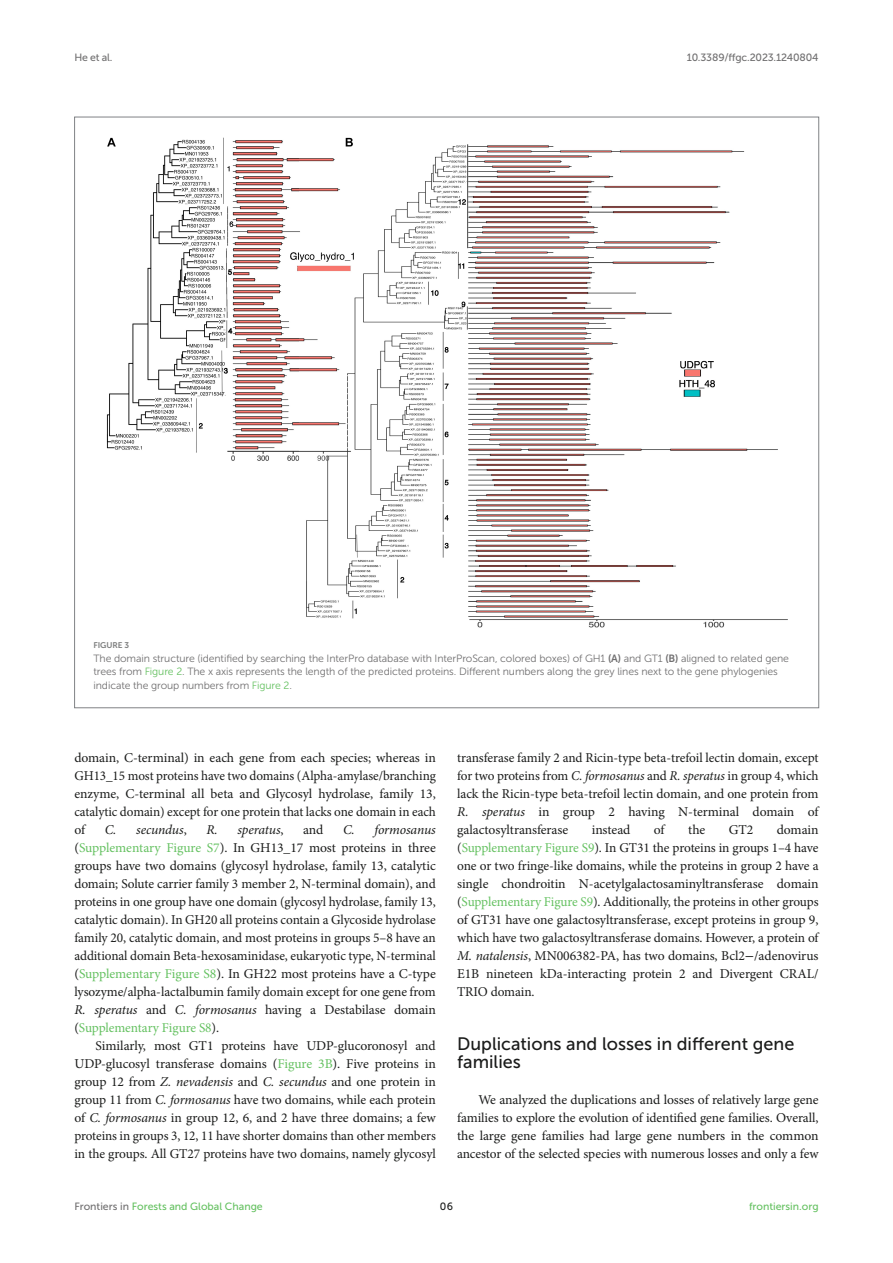
<style>
.page{position:relative;width:893px;height:1263px;background:#fff}
.page>*{position:absolute;margin:0;border:0;box-sizing:border-box;transform-origin:0 0}
.HEAD_2{font:18px/18px "Museo Sans 500";color:#1b1c1b}
.TEXT{font:13.5px/18px "Minion Pro";letter-spacing:-.01em;color:#1b1c1b;text-align:justify}
.TEXT_FLUSH{font:13.5px/18px "Minion Pro";letter-spacing:-.005em;color:#1b1c1b;text-align:justify}
.TEXT-2{font:italic 13.5px "Minion Pro";letter-spacing:-.01em;color:#1b1c1b}
.FIG_LEG{font:10.5px/13.5px "Museo Sans 300";letter-spacing:-.01em;color:#706f70}
.t1{font:10.5px "Museo Sans 500";color:#65c161}
.t2{font:10.5px "Museo Sans 500";letter-spacing:-.015em;color:#706f70}
.t3{font:10.5px "Museo Sans 500";color:#1b1c1b}
.FIG_HD{font:8.25px "Museo Sans 700";letter-spacing:-.01em;color:#7e7f7f}
.s1{font-family:"Museo Sans 700"}
.s2{color:#65c161}
.s3{font-style:italic}
.s4{font-style:normal}
.s5{font-family:"STIX General"}
.s6{color:#706f70}
</style>
<div class="page">
<img style="left:106px;top:137px;width:682px;height:491px">
<p class="t2" style="left:74px;top:51px;width:40px">He et al.</p>
<p class="t2" style="left:687px;top:51px;width:133px">10.3389/ffgc.2023.1240804</p>
<p class="FIG_HD" style="left:94px;top:641px;width:37px">FIGURE 3</p>
<p class="FIG_LEG" style="left:94px;top:651px;width:697px">The domain structure (identified by searching the InterPro database with InterProScan, colored boxes) of GH1 <span class="s1">(A)</span> and GT1 <span class="s1">(B)</span> aligned to related gene trees from <span class="s2">Figure 2</span>. The x axis represents the length of the predicted proteins. Different numbers along the grey lines next to the gene phylogenies indicate the group numbers from <span class="s2">Figure 2</span>.</p>
<p class="TEXT" style="left:74px;top:749px;width:363px">domain, C-terminal) in each gene from each species; whereas in GH13_15 most proteins have two domains (Alpha-amylase/branching enzyme, C-terminal all beta and Glycosyl hydrolase, family 13, catalytic domain) except for one protein that lacks one domain in each of</p>
<p class="TEXT" style="left:74px;top:821px;width:363px;text-indent:269px"><span class="s3">C. formosanus </span>(<span class="s2">Supplementary Figure S7</span>). In GH13_17 most proteins in three groups have two domains (glycosyl hydrolase, family 13, catalytic domain; Solute carrier family 3 member 2, N-terminal domain), and proteins in one group have one domain (glycosyl hydrolase, family 13, catalytic domain). In GH20 all proteins contain a Glycoside hydrolase family 20, catalytic domain, and most proteins in groups 5–8 have an additional domain Beta-hexosaminidase, eukaryotic type, N-terminal (<span class="s2">Supplementary Figure S8</span>). In GH22 most proteins have a C-type lysozyme/alpha-lactalbumin family domain except for one gene from <span class="s3">R. speratus</span> and <span class="s3">C. formosanus</span> having a Destabilase domain (<span class="s2">Supplementary Figure S8</span>).</p>
<p class="TEXT" style="left:74px;top:1037px;width:363px;text-indent:21px">Similarly, most GT1 proteins have UDP-glucoronosyl and UDP-glucosyl transferase domains (<span class="s2">Figure 3B</span>). Five proteins in group 12 from <span class="s3">Z. nevadensis</span> and <span class="s3">C. secundus</span> and one protein in group 11 from <span class="s3">C. formosanus</span> have two domains, while each protein of <span class="s3">C. formosanus</span> in group 12, 6, and 2 have three domains; a few proteins in groups 3, 12, 11 have shorter domains than other members in the groups. All GT27 proteins have two domains, namely glycosyl</p>
<p class="TEXT-2" style="left:105px;top:820px;width:84px">C. secundus<span class="s4">,</span></p>
<p class="TEXT-2" style="left:206px;top:820px;width:79px">R. speratus<span class="s4">,</span></p>
<p class="TEXT" style="left:303px;top:821px;width:22px">and</p>
<p class="TEXT" style="left:457px;top:749px;width:363px">transferase family 2 and Ricin-type beta-trefoil lectin domain, except for two proteins from <span class="s3">C. formosanus</span> and <span class="s3">R. speratus</span> in group 4, which lack the Ricin-type beta-trefoil lectin domain, and one protein from <span class="s3">R. speratus</span> in group 2 having N-terminal domain of galactosyltransferase</p>
<p class="TEXT" style="left:457px;top:821px;width:363px;text-indent:320px">domain (<span class="s2">Supplementary Figure S9</span>). In GT31 the proteins in groups 1–4 have one or two fringe-like domains, while the proteins in group 2 have a single chondroitin N-acetylgalactosaminyltransferase domain (<span class="s2">Supplementary Figure S9</span>). Additionally, the proteins in other groups of GT31 have one galactosyltransferase, except proteins in group 9, which have two galactosyltransferase domains. However, a protein of <span class="s3">M. natalensis</span>, MN006382-PA, has two domains, Bcl2<span class="s5">−</span>/adenovirus E1B nineteen kDa-interacting protein 2 and Divergent CRAL/ TRIO domain.</p>
<p class="TEXT" style="left:592px;top:821px;width:40px">instead</p>
<p class="TEXT" style="left:654px;top:821px;width:12px">of</p>
<p class="TEXT" style="left:688px;top:821px;width:19px">the</p>
<p class="TEXT" style="left:729px;top:821px;width:26px">GT2</p>
<p class="HEAD_2" style="left:457px;top:1035px;width:339px">Duplications and losses in different gene families</p>
<p class="TEXT_FLUSH" style="left:457px;top:1091px;width:363px;text-indent:21px">We analyzed the duplications and losses of relatively large gene families to explore the evolution of identified gene families. Overall, the large gene families had large gene numbers in the common ancestor of the selected species with numerous losses and only a few</p>
<p class="t1" style="left:74px;top:1200px;width:190px"><span class="s6">Frontiers in</span> Forests and Global Change</p>
<p class="t3" style="left:440px;top:1200px;width:15px">06</p>
<p class="t1" style="left:749px;top:1200px;width:71px">frontiersin.org</p>
</div>
